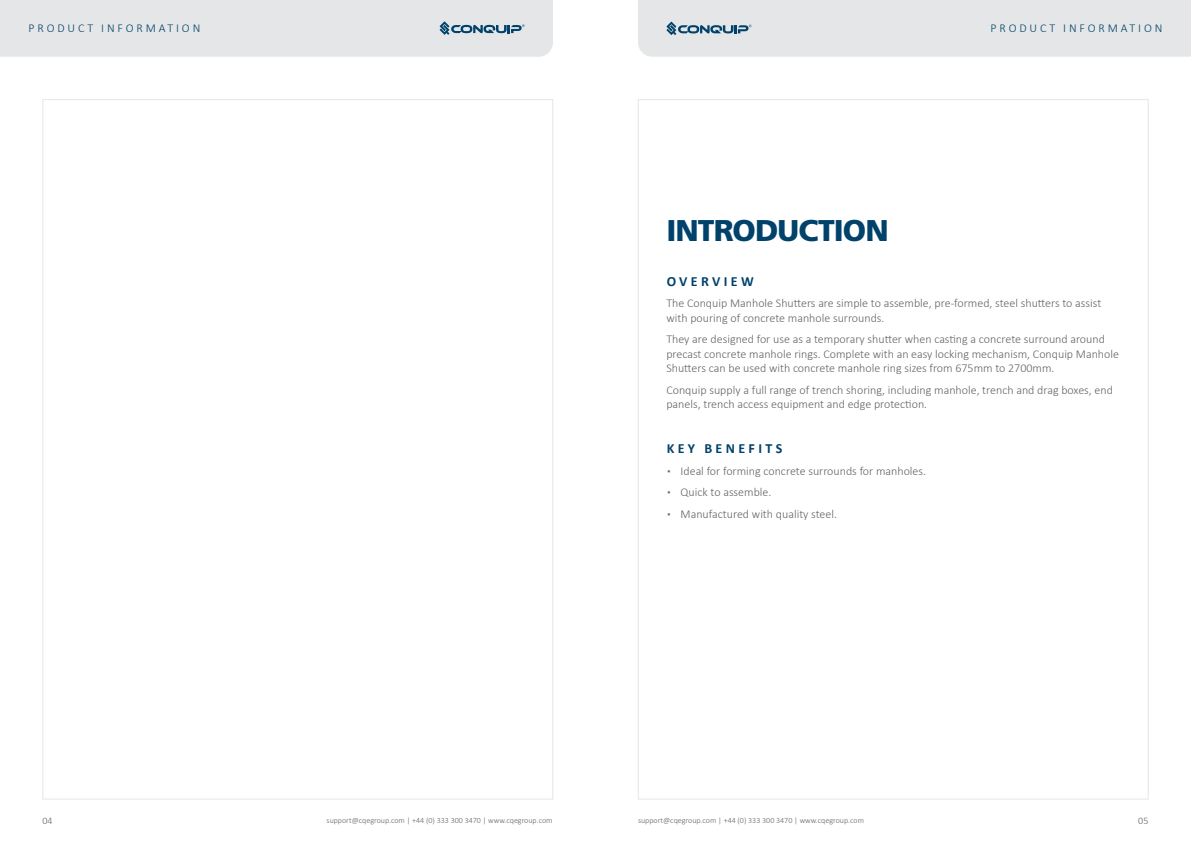
<style>
.page{position:relative;width:1191px;height:842px;background:#fff}
.page>*{position:absolute;margin:0;border:0;box-sizing:border-box;transform-origin:0 0}
.t1{font:900 30px "Frutiger LT Std";letter-spacing:-.03em;color:#00426b}
.t2{font:700 14px "Calibri";letter-spacing:.24em;color:#00426b}
.t3{font:300 12px/14.4px "Calibri";color:#636469}
.t4{font:300 12px "Calibri";letter-spacing:.24em;color:#00426b}
.t5{font:300 10px "Calibri";color:#636469}
.t6{font:300 8px "Calibri";color:#636469}
</style>
<div class="page">
<div style="left:0;top:0;width:553px;height:57px;background:#e5e6e7"></div>
<div style="left:638px;top:0;width:553px;height:57px;background:#e5e6e7"></div>
<p class="t4" style="left:29px;top:21px;width:173px">PRODUCT INFORMATION</p>
<p class="t4" style="left:990px;top:21px;width:173px">PRODUCT INFORMATION</p>
<h1 class="t1" style="left:666px;top:212px;width:224px">INTRODUCTION</h1>
<p class="t2" style="left:666px;top:271px;width:88px">OVERVIEW</p>
<p class="t3" style="left:666px;top:296px;width:436px">The Conquip Manhole Shutters are simple to assemble, pre-formed, steel shutters to assist with pouring of concrete manhole surrounds.</p>
<p class="t3" style="left:666px;top:332px;width:454px">They are designed for use as a temporary shutter when casting a concrete surround around precast concrete manhole rings. Complete with an easy locking mechanism, Conquip Manhole<br>Shutters can be used with concrete manhole ring sizes from 675mm to 2700mm.</p>
<p class="t3" style="left:666px;top:382px;width:448px">Conquip supply a full range of trench shoring, including manhole, trench and drag boxes, end panels, trench access equipment and edge protection.</p>
<p class="t2" style="left:666px;top:439px;width:117px">KEY BENEFITS</p>
<p class="t3" style="left:666px;top:463px;width:261px">▪ Ideal for forming concrete surrounds for manholes.</p>
<p class="t3" style="left:666px;top:485px;width:107px">▪ Quick to assemble.</p>
<p class="t3" style="left:666px;top:506px;width:172px">▪ Manufactured with quality steel.</p>
<p class="t5" style="left:43px;top:814px;width:12px">04</p>
<p class="t5" style="left:1138px;top:814px;width:12px">05</p>
<p class="t6" style="left:326px;top:816px;width:227px">support@cqegroup.com | +44 (0) 333 300 3470 | www.cqegroup.com</p>
<p class="t6" style="left:638px;top:816px;width:227px">support@cqegroup.com | +44 (0) 333 300 3470 | www.cqegroup.com</p>
</div>
